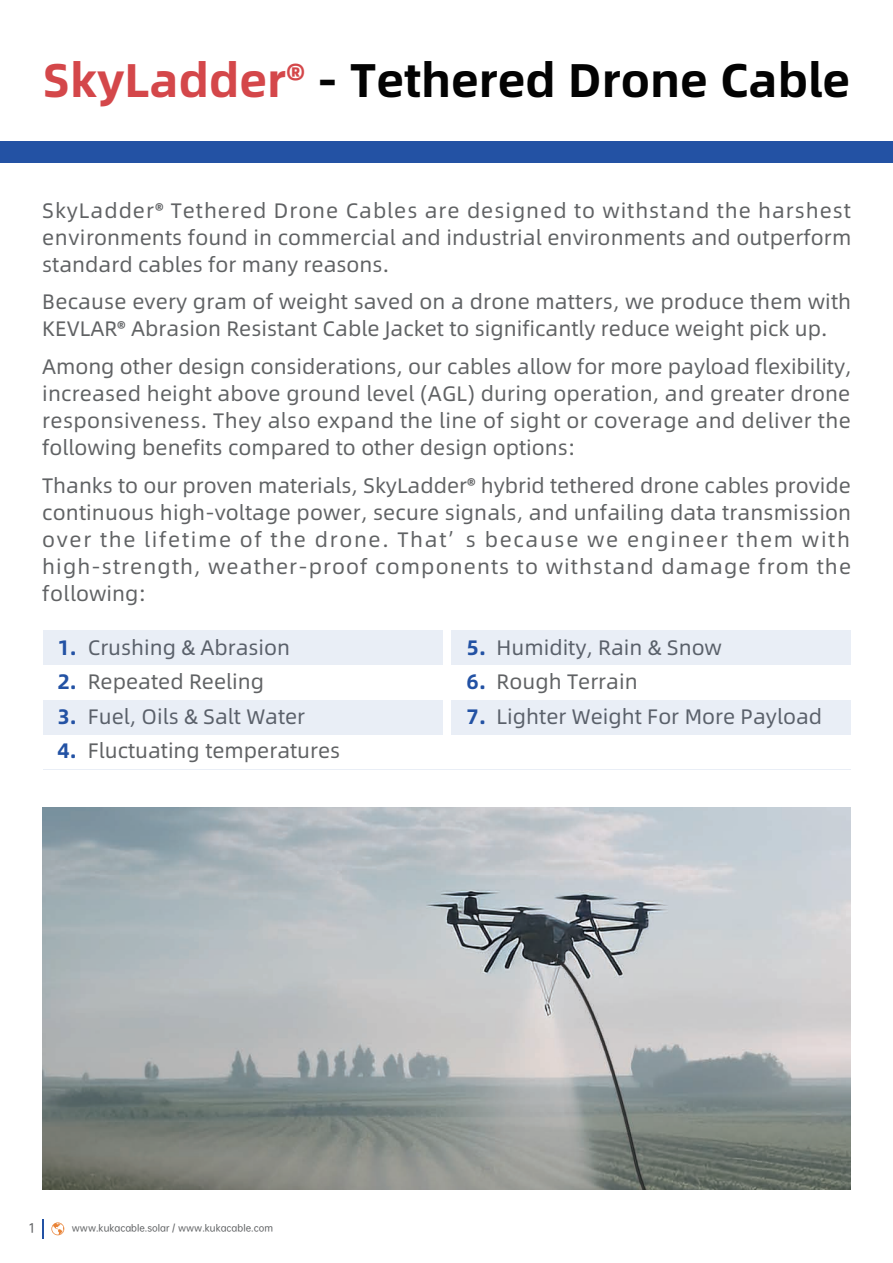
<style>
.page{position:relative;width:893px;height:1263px;background:#fff}
.page>*{position:absolute;margin:0;border:0;box-sizing:border-box;transform-origin:0 0}
.t1{font:47.25px "Alibaba Pu Hui Ti B";color:#030303}
.t2{font:21px/27px "Alibaba Pu Hui Ti R";color:#606264;text-align:justify}
.t3{font:21px/34.5px "Alibaba Pu Hui Ti B";color:#2352a4;text-align:justify}
.t4{font:12px "OPPO Sans M";color:#606264}
.t5{font:9px "OPPO Sans M";color:#606264}
.s1{color:#d4474a}
</style>
<div class="page">
<svg style="left:51px;top:1222px;width:13px;height:13px"></svg>
<hr style="left:42px;top:1219px;width:2px;height:20px;background:#2352a4">
<div style="left:0;top:142px;width:892px;height:21px;background:#2352a4"></div>
<div style="left:43px;top:630px;width:399px;height:35px;background:#e9eef6"></div>
<div style="left:43px;top:700px;width:399px;height:35px;background:#e9eef6"></div>
<hr style="left:43px;top:769px;width:807px;height:1px;background:#2352a4">
<div style="left:452px;top:630px;width:399px;height:35px;background:#e9eef6"></div>
<div style="left:452px;top:700px;width:399px;height:35px;background:#e9eef6"></div>
<img style="left:42px;top:807px;width:808px;height:382px">
<h1 class="t1" style="left:43px;top:43px;width:809px"><span class="s1">SkyLadder®</span> - Tethered Drone Cable</h1>
<p class="t2" style="left:42px;top:196px;width:811px">SkyLadder® Tethered Drone Cables are designed to withstand the harshest environments found in commercial and industrial environments and outperform standard cables for many reasons.</p>
<p class="t2" style="left:42px;top:287px;width:810px">Because every gram of weight saved on a drone matters, we produce them with<br>KEVLAR® Abrasion Resistant Cable Jacket to significantly reduce weight pick up.</p>
<p class="t2" style="left:42px;top:352px;width:811px">Among other design considerations, our cables allow for more payload flexibility, increased height above ground level (AGL) during operation, and greater drone responsiveness. They also expand the line of sight or coverage and deliver the following benefits compared to other design options:</p>
<p class="t2" style="left:42px;top:470px;width:810px">Thanks to our proven materials, SkyLadder® hybrid tethered drone cables provide continuous high-voltage power, secure signals, and unfailing data transmission over the lifetime of the drone. That’ s because we engineer them with high-strength, weather-proof components to withstand damage from the following:</p>
<p class="t2" style="left:88px;top:629px;width:254px;line-height:34.5px;text-align:left">Crushing &amp; Abrasion<br>Repeated Reeling<br>Fuel, Oils &amp; Salt Water<br>Fluctuating temperatures</p>
<p class="t3" style="left:58px;top:629px;width:21px">1.<br>2.<br>3.<br>4.</p>
<p class="t2" style="left:497px;top:629px;width:327px;line-height:34.5px;text-align:left">Humidity, Rain &amp; Snow<br>Rough Terrain<br>Lighter Weight For More Payload</p>
<p class="t3" style="left:467px;top:629px;width:21px">5.<br>6.<br>7.</p>
<p class="t4" style="left:29px;top:1218px;width:7px">1</p>
<p class="t5" style="left:72px;top:1221px;width:203px">www.kukacable.solar / www.kukacable.com</p>
</div>
